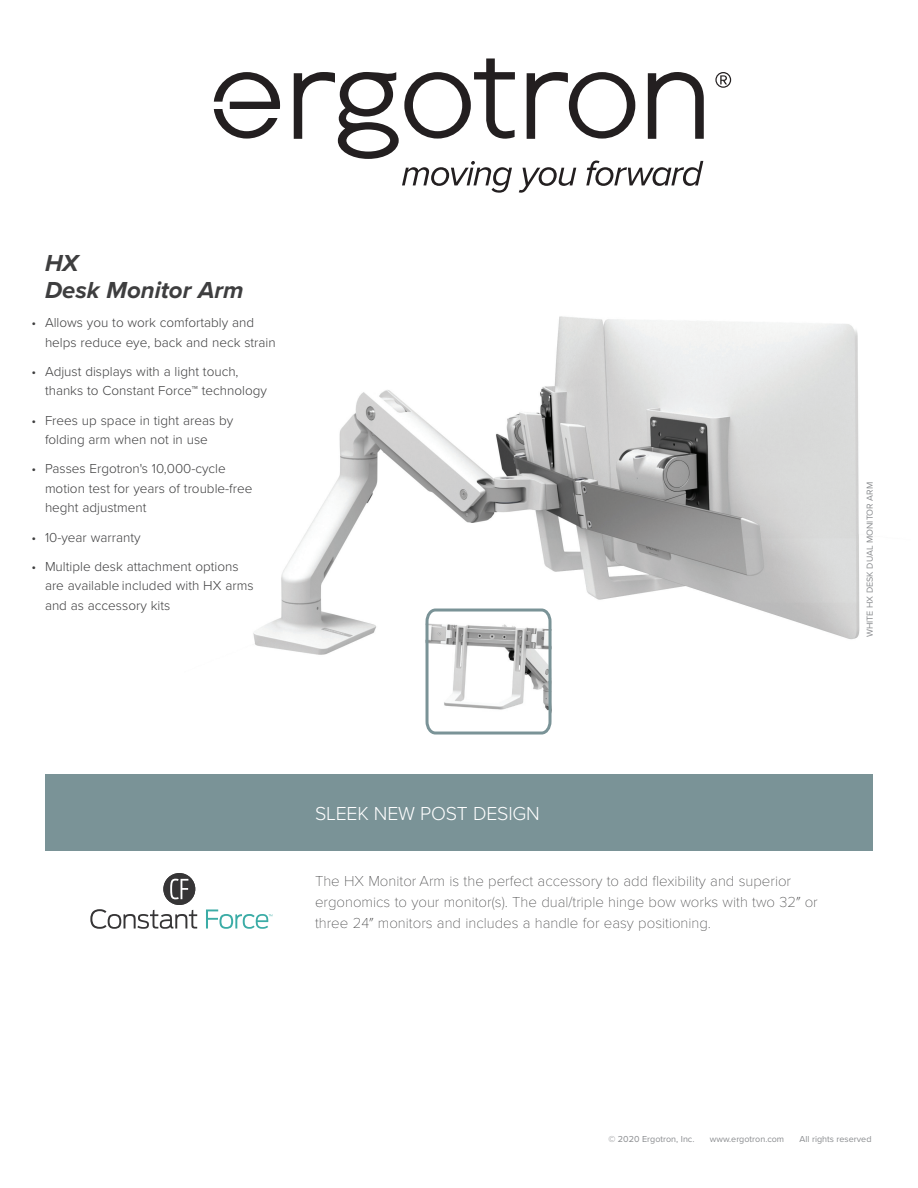
<style>
.page{position:relative;width:918px;height:1188px;background:#fff}
.page>*{position:absolute;margin:0;border:0;box-sizing:border-box;transform-origin:0 0}
.t1{font:italic 700 24px/27px "Proxima Nova";color:#3e3e3f}
.t2{font:300 19.5px "Proxima Nova";letter-spacing:-.01em;color:#fff}
.t3{font:100 15px/21px "Proxima Nova T";color:#3e3e3f}
.t4{font:300 13.5px/19.5px "Proxima Nova";color:#3e3e3f}
.t5{font:9px "Proxima Nova";color:#8a8c8f}
</style>
<div class="page">
<img style="left:253px;top:316px;width:607px;height:339px">
<svg style="left:424px;top:607px;width:129px;height:128px"></svg>
<div style="left:45px;top:774px;width:828px;height:76px;background:#7a9397"></div>
<svg style="left:715px;top:72px;width:16px;height:16px"></svg>
<svg style="left:214px;top:72px;width:66px;height:67px"></svg>
<svg style="left:294px;top:58px;width:410px;height:135px"></svg>
<svg style="left:206px;top:909px;width:66px;height:20px"></svg>
<svg style="left:90px;top:909px;width:107px;height:20px"></svg>
<div style="left:163px;top:873px;width:32px;height:32px;background:#363536;border-radius:50%"></div>
<svg style="left:170px;top:879px;width:18px;height:20px"></svg>
<h1 class="t1" style="left:45px;top:250px;width:200px">HX<br>Desk Monitor Arm</h1>
<p class="t4" style="left:45px;top:312px;width:232px;text-indent:-14px">• Allows you to work comfortably and helps reduce eye, back and neck strain</p>
<p class="t4" style="left:45px;top:361px;width:223px;text-indent:-14px">• Adjust displays with a light touch, thanks to Constant Force™ technology</p>
<p class="t4" style="left:45px;top:410px;width:190px;text-indent:-14px">• Frees up space in tight areas by folding arm when not in use</p>
<p class="t4" style="left:45px;top:458px;width:209px;text-indent:-14px">• Passes Ergotron's 10,000-cycle motion test for years of trouble-free heght adjustment</p>
<p class="t4" style="left:32px;top:527px;width:111px">• 10-year warranty</p>
<p class="t4" style="left:45px;top:556px;width:210px;text-indent:-14px">• Multiple desk attachment options are available included with HX arms and as accessory kits</p>
<p class="t5" style="left:865px;top:637px;width:157px;rotate:-90deg">WHITE HX DESK DUAL MONITOR ARM</p>
<h2 class="t2" style="left:315px;top:799px;width:226px">SLEEK NEW POST DESIGN</h2>
<p class="t3" style="left:315px;top:871px;width:504px">The HX Monitor Arm is the perfect accessory to add flexibility and superior ergonomics to your monitor(s). The dual/triple hinge bow works with two 32″ or three 24″ monitors and includes a handle for easy positioning.</p>
<p class="t5" style="left:608px;top:1134px;width:88px">© 2020 Ergotron, Inc.</p>
<p class="t5" style="left:710px;top:1134px;width:76px">www.ergotron.com</p>
<p class="t5" style="left:800px;top:1134px;width:73px">All rights reserved</p>
</div>
